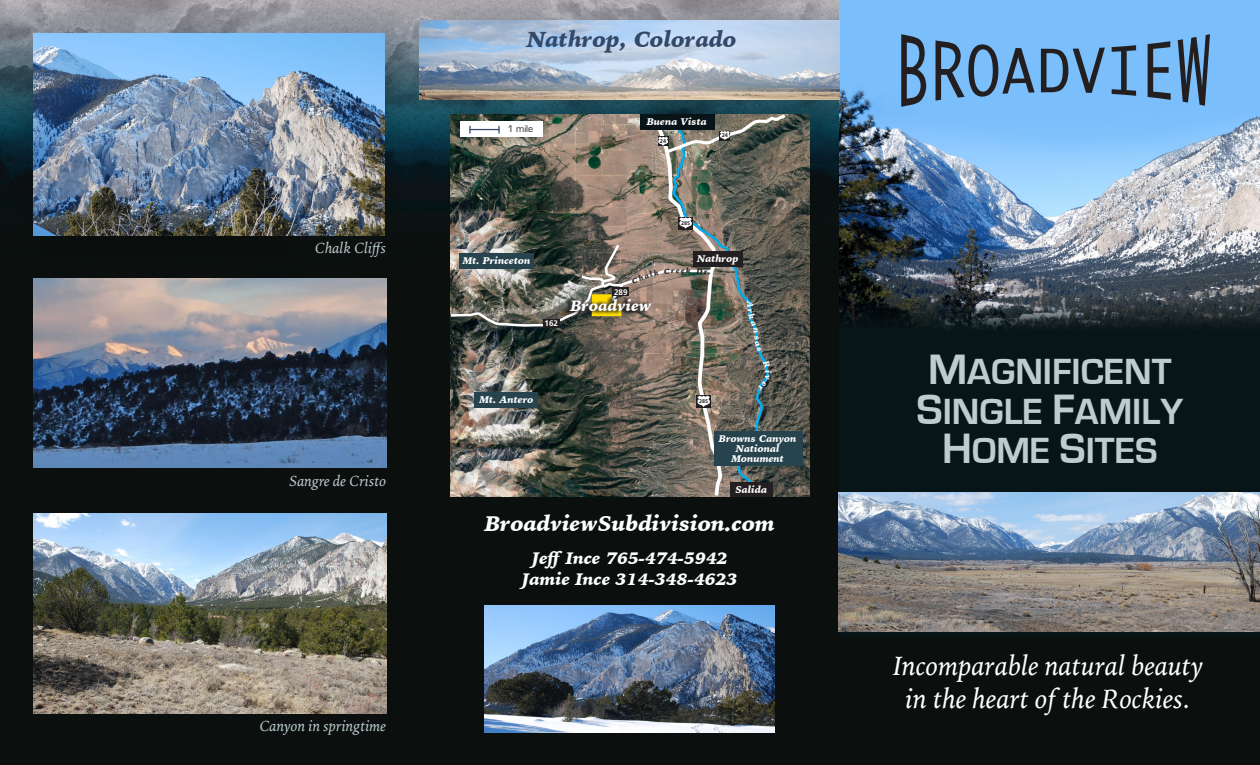
<style>
.page{position:relative;width:1260px;height:765px;background:#fff}
.page>*{position:absolute;margin:0;border:0;box-sizing:border-box;transform-origin:0 0}
.t1{font:700 37.5px "Eurostile";color:#bdcccf}
.t2{font:italic 27.5px "Iowan Old Style";color:#fff}
.t3{font:italic 900 22.5px "Iowan Old Style";color:#344969}
.t4{font:italic 900 21.88px "Iowan Old Style";color:#fff}
.t5{font:italic 900 17.25px/20.8px "Iowan Old Style";color:#fff;text-align:center}
.t6{font:italic 900 15.62px "Iowan Old Style";color:#fff}
.t7{font:italic 15px "Iowan Old Style";color:#bdcccf}
.t8{font:italic 900 10px "Iowan Old Style";color:#fff}
.t9{font:10px "Eurostile";color:#231f20}
.t10{font:italic 900 8.75px "Iowan Old Style";color:#fff}
.t11{font:700 8.12px "Frutiger";color:#fff}
.t12{font:italic 900 7.5px "Iowan Old Style";color:#231f20}
.t13{font:700 5.5px "Frutiger";color:#231f20}
.t14{font:700 5.38px "Frutiger";color:#231f20}
.s1{font-size:43.75px}
</style>
<div class="page">
<img style="left:0;top:0;width:840px;height:765px">
<img style="left:788px;top:114px;width:21px;height:383px">
<div style="left:840px;top:636px;width:420px;height:129px;background:#0b100f"></div>
<img style="left:840px;top:0;width:420px;height:636px">
<img style="left:839px;top:493px;width:421px;height:138px">
<img style="left:34px;top:278px;width:352px;height:190px">
<img style="left:34px;top:34px;width:350px;height:201px">
<img style="left:34px;top:513px;width:352px;height:200px">
<img style="left:420px;top:20px;width:420px;height:80px">
<img style="left:484px;top:606px;width:291px;height:127px">
<svg style="left:901px;top:34px;width:25px;height:73px;background:#4c6b88"></svg>
<svg style="left:936px;top:40px;width:99px;height:61px;background:#5e8bb5"></svg>
<svg style="left:1041px;top:48px;width:64px;height:45px;background:#5a84ab"></svg>
<svg style="left:1112px;top:45px;width:24px;height:51px"></svg>
<svg style="left:1148px;top:41px;width:23px;height:59px"></svg>
<svg style="left:1178px;top:34px;width:32px;height:72px;background:#507293"></svg>
<div style="left:715px;top:432px;width:88px;height:34px;background:#27434d"></div>
<img style="left:449px;top:111px;width:339px;height:389px">
<p class="t7" style="left:315px;top:235px;width:72px">Chalk Cliffs</p>
<p class="t7" style="left:289px;top:468px;width:99px">Sangre de Cristo</p>
<p class="t7" style="left:260px;top:713px;width:128px">Canyon in springtime</p>
<p class="t3" style="left:527px;top:23px;width:211px">Nathrop, Colorado</p>
<p class="t9" style="left:507px;top:124px;width:27px">1 mile</p>
<p class="t8" style="left:647px;top:115px;width:61px">Buena Vista</p>
<p class="t13" style="left:660px;top:138px;width:8px">24</p>
<p class="t13" style="left:722px;top:132px;width:8px">24</p>
<p class="t8" style="left:463px;top:253px;width:69px">Mt. Princeton</p>
<p class="t11" style="left:545px;top:318px;width:15px">162</p>
<p class="t11" style="left:614px;top:287px;width:15px">289</p>
<p class="t6" style="left:571px;top:295px;width:82px">Broadview</p>
<p class="t14" style="left:681px;top:220px;width:10px">285</p>
<p class="t8" style="left:697px;top:251px;width:43px">Nathrop</p>
<p class="t12" style="left:664px;top:266px;width:28px;rotate:-1deg">Creek</p>
<p class="t12" style="left:696px;top:266px;width:16px">Dr.</p>
<p class="t8" style="left:479px;top:393px;width:56px">Mt. Antero</p>
<p class="t14" style="left:699px;top:398px;width:10px">285</p>
<p class="t10" style="left:774px;top:375px;width:6px;rotate:90deg">v</p>
<p class="t8" style="left:719px;top:431px;width:79px">Browns Canyon</p>
<p class="t8" style="left:736px;top:441px;width:45px">National</p>
<p class="t8" style="left:731px;top:451px;width:54px">Monument</p>
<p class="t8" style="left:736px;top:482px;width:33px">Salida</p>
<p class="t4" style="left:485px;top:509px;width:292px">BroadviewSubdivision.com</p>
<p class="t5" style="left:522px;top:548px;width:217px">Jeff Ince 765-474-5942<br>Jamie Ince 314-348-4623</p>
<p class="t1" style="left:928px;top:352px;width:245px"><span class="s1">M</span>AGNIFICENT</p>
<p class="t1" style="left:917px;top:391px;width:268px"><span class="s1">S</span>INGLE <span class="s1">F</span>AMILY</p>
<p class="t1" style="left:942px;top:430px;width:217px"><span class="s1">H</span>OME <span class="s1">S</span>ITES</p>
<p class="t2" style="left:893px;top:641px;width:312px">Incomparable natural beauty</p>
<p class="t2" style="left:906px;top:674px;width:287px">in the heart of the Rockies.</p>
</div>
